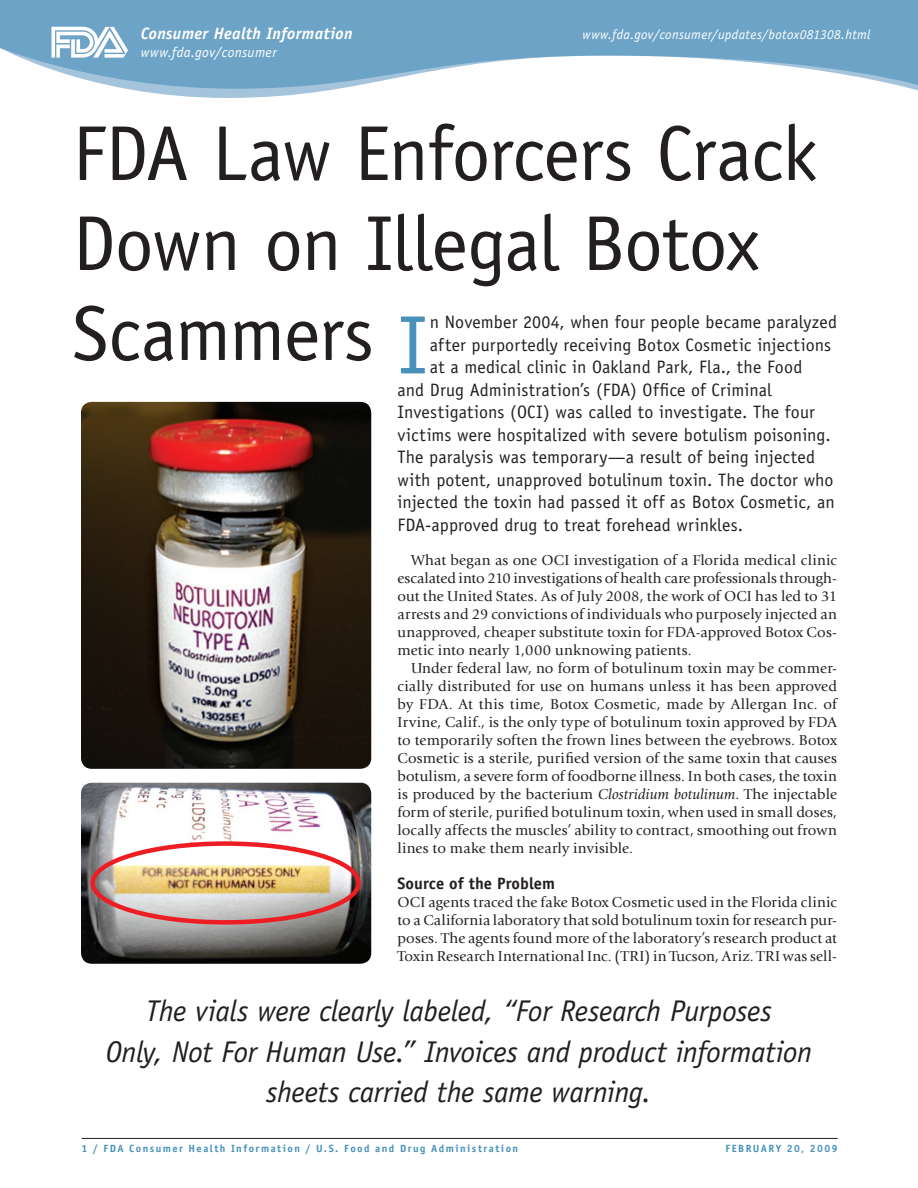
<style>
.page{position:relative;width:918px;height:1188px;background:#fff}
.page>*{position:absolute;margin:0;border:0;box-sizing:border-box;transform-origin:0 0}
.Intro-graph{font:83.1px "Officina Sans";color:#4791ba}
.Main_Titles{font:78px/90px "Officina Sans";letter-spacing:-.015em;color:#231f20}
.Pull_Quotes_Call-out{font:italic 30px/40.5px "Officina Sans";letter-spacing:-.01em;color:#231f20;text-align:center}
.Intro-graph-2{font:18px "Officina Sans";letter-spacing:.01em;color:#231f20}
.t1{font:italic 700 16.5px "Officina Sans";letter-spacing:.015em;color:#fff}
.Sub-Heads{font:700 16.5px "Officina Sans";color:#231f20}
.Body_Text{font:15px/18px "Giovanni";letter-spacing:.01em;color:#231f20;text-align:justify}
.t2{font:italic 14.25px "Officina Sans";letter-spacing:.025em;color:#fff}
.t3{font:italic 13.5px "Officina Sans";letter-spacing:.025em;color:#fff}
.t4{font:700 10.5px "Officina Sans";letter-spacing:.14em;color:#4791ba}
.s1{font-style:italic}
</style>
<div class="page">
<svg style="left:128px;top:89px;width:790px;height:9px"></svg>
<svg style="left:0;top:0;width:918px;height:89px;fill:#6da3c6"></svg>
<hr style="left:82px;top:1138px;width:756px;height:1px;background:#231f20">
<svg style="left:51px;top:27px;width:76px;height:31px"></svg>
<img style="left:81px;top:402px;width:290px;height:367px">
<img style="left:81px;top:783px;width:290px;height:181px">
<div style="left:90px;top:841px;width:271px;height:84px;border:4px solid #ee1d23;border-radius:50%"></div>
<p class="t1" style="left:141px;top:23px;width:213px">Consumer Health Information</p>
<p class="t2" style="left:141px;top:44px;width:137px">www.fda.gov/consumer</p>
<p class="t3" style="left:583px;top:26px;width:289px">www.fda.gov/consumer/updates/botox081308.html</p>
<p class="Main_Titles" style="left:72px;top:109px;width:746px">FDA Law Enforcers Crack<br>Down on Illegal Botox<br>Scammers</p>
<p class="Intro-graph" style="left:398px;top:297px;width:32px">I</p>
<p class="Intro-graph-2" style="left:430px;top:312px;width:409px">n November 2004, when four people became paralyzed</p>
<p class="Intro-graph-2" style="left:430px;top:334px;width:403px">after purportedly receiving Botox Cosmetic injections</p>
<p class="Intro-graph-2" style="left:430px;top:357px;width:374px">at a medical clinic in Oakland Park, Fla., the Food</p>
<p class="Intro-graph-2" style="left:398px;top:379px;width:376px">and Drug Administration’s (FDA) Office of Criminal</p>
<p class="Intro-graph-2" style="left:398px;top:402px;width:419px">Investigations (OCI) was called to investigate. The four</p>
<p class="Intro-graph-2" style="left:398px;top:424px;width:435px">victims were hospitalized with severe botulism poisoning.</p>
<p class="Intro-graph-2" style="left:398px;top:447px;width:419px">The paralysis was temporary—a result of being injected</p>
<p class="Intro-graph-2" style="left:398px;top:469px;width:438px">with potent, unapproved botulinum toxin. The doctor who</p>
<p class="Intro-graph-2" style="left:398px;top:492px;width:439px">injected the toxin had passed it off as Botox Cosmetic, an</p>
<p class="Intro-graph-2" style="left:398px;top:514px;width:347px">FDA-approved drug to treat forehead wrinkles.</p>
<p class="Body_Text" style="left:398px;top:551px;width:441px;text-indent:14px">What began as one OCI investigation of a Florida medical clinic escalated into 210 investigations of health care professionals through&shy;out the United States. As of July 2008, the work of OCI has led to 31 arrests and 29 convictions of individuals who purposely injected an unapproved, cheaper substitute toxin for FDA-approved Botox Cos&shy;metic into nearly 1,000 unknowing patients.</p>
<p class="Body_Text" style="left:398px;top:659px;width:441px;text-indent:14px">Under federal law, no form of botulinum toxin may be commer&shy;cially distributed for use on humans unless it has been approved by FDA. At this time, Botox Cosmetic, made by Allergan Inc. of Irvine, Calif., is the only type of botulinum toxin approved by FDA to temporarily soften the frown lines between the eyebrows. Botox Cosmetic is a sterile, purified version of the same toxin that causes botulism, a severe form of foodborne illness. In both cases, the toxin is produced by the bacterium <span class="s1">Clostridium botulinum</span>. The injectable form of sterile, purified botulinum toxin, when used in small doses, locally affects the muscles’ ability to contract, smoothing out frown lines to make them nearly invisible.</p>
<p class="Sub-Heads" style="left:398px;top:873px;width:159px">Source of the Problem</p>
<p class="Body_Text" style="left:398px;top:893px;width:441px">OCI agents traced the fake Botox Cosmetic used in the Florida clinic to a California laboratory that sold botulinum toxin for research pur&shy;poses. The agents found more of the laboratory’s research product at Toxin Research International Inc. (TRI) in Tucson, Ariz. TRI was sell-</p>
<p class="Pull_Quotes_Call-out" style="left:106px;top:991px;width:708px">The vials were clearly labeled, “For Research Purposes<br>Only, Not For Human Use.” Invoices and product information sheets carried the same warning.</p>
<p class="t4" style="left:82px;top:1142px;width:438px">1 / FDA Consumer Health Information / U.S. Food and Drug Administration</p>
<p class="t4" style="left:725px;top:1142px;width:114px">FEBRUARY 20, 2009</p>
</div>
